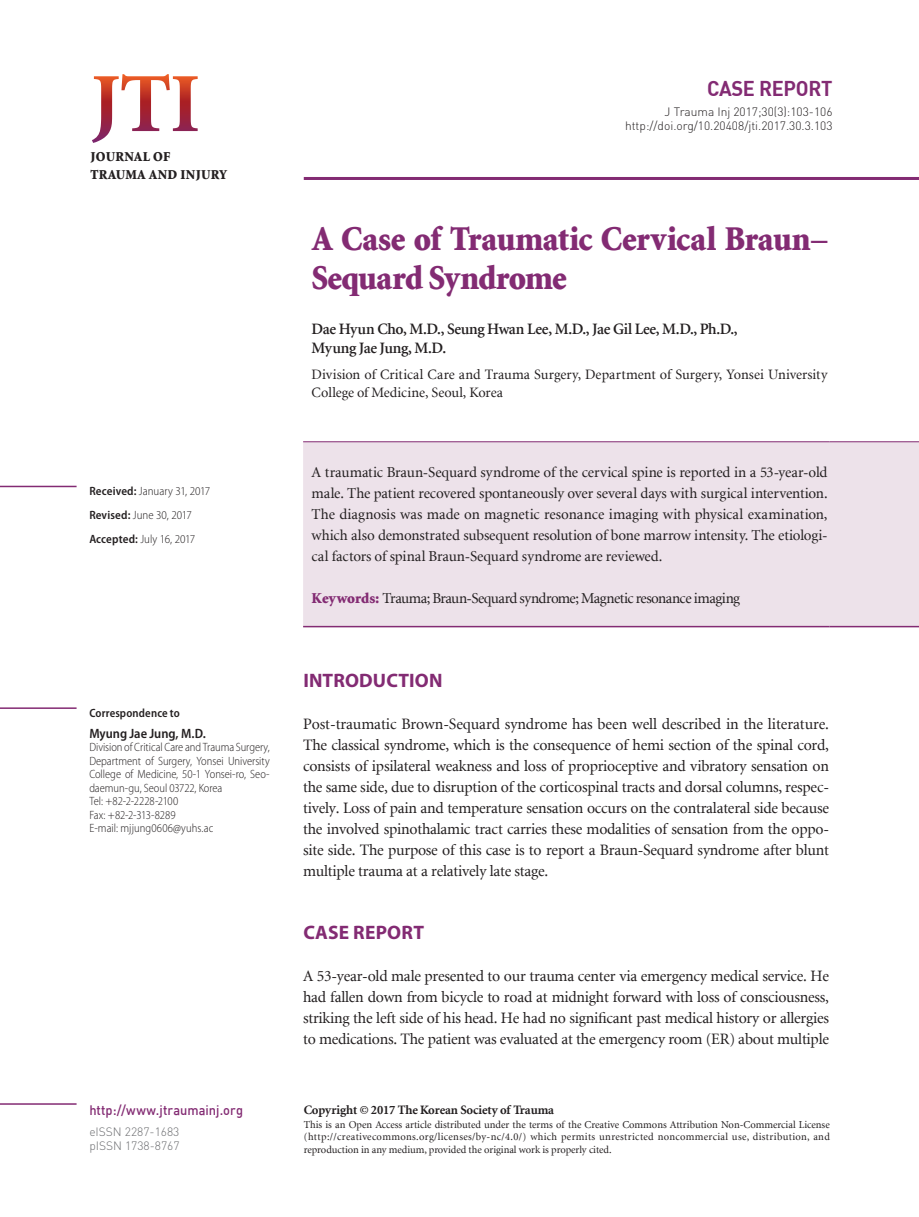
<style>
.page{position:relative;width:919px;height:1217px;background:#fff}
.page>*{position:absolute;margin:0;border:0;box-sizing:border-box;transform-origin:0 0}
.논문제목{font:900 34.5px/39px "Minion LT";letter-spacing:-.015em;color:#832b73;scale:.95 1}
.정규{font:700 21px "DIN";letter-spacing:-.015em;color:#832b73;scale:.95 1}
.제목1{font:700 19.5px "Myriad Pro";letter-spacing:.01em;color:#832b73}
.제목밑본문{font:15.75px/21px "Minion LT";letter-spacing:-.015em;color:#231f20;text-align:justify}
.저자{font:600 15.75px "Minion LT";letter-spacing:-.025em;color:#231f20}
.초록{font:15px/21px "Minion LT";letter-spacing:-.02em;color:#231f20;text-align:justify}
.소속{font:14.25px/18px "Minion LT";color:#231f20}
.교신저자{font:500 13.5px "DIN";color:#832b73;scale:.95 1}
.정규-2{font:900 13.5px "Minion LT";letter-spacing:.02em;color:#231f20}
.교신저자-2{font:600 semi-condensed 13.5px "Myriad Pro";letter-spacing:-.005em;color:#231f20}
.t1{font:700 12.75px "Minion LT";letter-spacing:-.01em;color:#231f20}
.교신저자-3{font:300 semi-condensed 12px/13.5px "Myriad Pro";color:#231f20;text-align:justify}
.t2{font:300 12px "DIN Pro";color:#231f20}
.t3{font:300 12px "DIN Pro";color:#6c6d70}
.교신저자-4{font:600 semi-condensed 12px "Myriad Pro";letter-spacing:.01em;color:#231f20}
.t4{font:10.5px/12.6px "Minion LT";letter-spacing:-.005em;color:#231f20;text-align:justify}
.s1{font-weight:600}
.s2{font-weight:900;color:#832b73}
</style>
<div class="page">
<hr style="left:304px;top:177px;width:614px;height:3px;background:#832b73">
<hr style="left:0;top:707px;width:77px;height:1px;background:#832b73">
<hr style="left:0;top:485px;width:77px;height:2px;background:#832b73">
<hr style="left:0;top:1102px;width:77px;height:2px;background:#832b73">
<div style="left:303px;top:442px;width:615px;height:183px;background:#ede2ea"></div>
<hr style="left:303px;top:441px;width:526px;height:1px;background:#832b73">
<hr style="left:303px;top:625px;width:526px;height:2px;background:#832b73">
<hr style="left:829px;top:441px;width:89px;height:1px;background:#832b73">
<hr style="left:829px;top:625px;width:89px;height:2px;background:#832b73">
<svg style="left:92px;top:74px;width:106px;height:69px"></svg>
<p class="정규-2" style="left:90px;top:150px;width:81px">JOURNAL OF</p>
<p class="정규-2" style="left:90px;top:168px;width:138px">TRAUMA AND INJURY</p>
<p class="교신저자-3" style="left:89px;top:484px;width:122px"><span class="s1">Received:</span> January 31, 2017</p>
<p class="교신저자-3" style="left:89px;top:508px;width:104px"><span class="s1">Revised:</span> June 30, 2017</p>
<p class="교신저자-3" style="left:89px;top:532px;width:107px"><span class="s1">Accepted:</span> July 16, 2017</p>
<p class="교신저자-4" style="left:89px;top:706px;width:92px">Correspondence to</p>
<p class="교신저자-2" style="left:89px;top:725px;width:118px">Myung Jae Jung, M.D.</p>
<p class="교신저자-3" style="left:89px;top:740px;width:182px">Division of Critical Care and Trauma Surgery, Department of Surgery, Yonsei University College of Medicine, 50-1 Yonsei-ro, Seo&shy;daemun-gu, Seoul 03722, Korea</p>
<p class="교신저자-3" style="left:89px;top:794px;width:90px">Tel: +82-2-2228-2100</p>
<p class="교신저자-3" style="left:89px;top:808px;width:88px">Fax: +82-2-313-8289</p>
<p class="교신저자-3" style="left:89px;top:821px;width:126px">E-mail: mjjung0606@yuhs.ac</p>
<p class="교신저자" style="left:89px;top:1101px;width:163px">http://www.jtraumainj.org</p>
<p class="t3" style="left:89px;top:1122px;width:91px">eISSN 2287-1683</p>
<p class="t3" style="left:89px;top:1137px;width:92px">pISSN 1738-8767</p>
<p class="정규" style="left:707px;top:75px;width:133px">CASE REPORT</p>
<p class="t2" style="left:664px;top:103px;width:169px">J Trauma Inj 2017;30(3):103-106</p>
<p class="t2" style="left:625px;top:118px;width:209px">http://doi.org/10.20408/jti.2017.30.3.103</p>
<p class="논문제목" style="left:311px;top:220px;width:544px">A Case of Traumatic Cervical Braun–<br>Sequard Syndrome</p>
<p class="저자" style="left:311px;top:320px;width:427px">Dae Hyun Cho, M.D., Seung Hwan Lee, M.D., Jae Gil Lee, M.D., Ph.D.,</p>
<p class="저자" style="left:311px;top:339px;width:136px">Myung Jae Jung, M.D.</p>
<p class="소속" style="left:311px;top:365px;width:517px">Division of Critical Care and Trauma Surgery, Department of Surgery, Yonsei University<br>College of Medicine, Seoul, Korea</p>
<p class="초록" style="left:311px;top:462px;width:517px">A traumatic Braun-Sequard syndrome of the cervical spine is reported in a 53-year-old male. The patient recovered spontaneously over several days with surgical intervention.<br>The diagnosis was made on magnetic resonance imaging with physical examination, which also demonstrated subsequent resolution of bone marrow intensity. The etiologi&shy;cal factors of spinal Braun-Sequard syndrome are reviewed.</p>
<p class="초록" style="left:311px;top:588px;width:430px"><span class="s2">Keywords:</span> Trauma; Braun-Sequard syndrome; Magnetic resonance imaging</p>
<p class="제목1" style="left:303px;top:667px;width:141px">INTRODUCTION</p>
<p class="제목밑본문" style="left:303px;top:713px;width:527px">Post-traumatic Brown-Sequard syndrome has been well described in the literature.<br>The classical syndrome, which is the consequence of hemi section of the spinal cord, consists of ipsilateral weakness and loss of proprioceptive and vibratory sensation on the same side, due to disruption of the corticospinal tracts and dorsal columns, respec&shy;tively. Loss of pain and temperature sensation occurs on the contralateral side because the involved spinothalamic tract carries these modalities of sensation from the oppo&shy;site side. The purpose of this case is to report a Braun-Sequard syndrome after blunt multiple trauma at a relatively late stage.</p>
<p class="제목1" style="left:303px;top:919px;width:122px">CASE REPORT</p>
<p class="제목밑본문" style="left:303px;top:965px;width:527px">A 53-year-old male presented to our trauma center via emergency medical service. He had fallen down from bicycle to road at midnight forward with loss of consciousness, striking the left side of his head. He had no significant past medical history or allergies to medications. The patient was evaluated at the emergency room (ER) about multiple</p>
<p class="t1" style="left:304px;top:1103px;width:252px">Copyright © 2017 The Korean Society of Trauma</p>
<p class="t4" style="left:304px;top:1118px;width:527px">This is an Open Access article distributed under the terms of the Creative Commons Attribution Non-Commercial License (http://creativecommons.org/licenses/by-nc/4.0/) which permits unrestricted noncommercial use, distribution, and reproduction in any medium, provided the original work is properly cited.</p>
</div>
